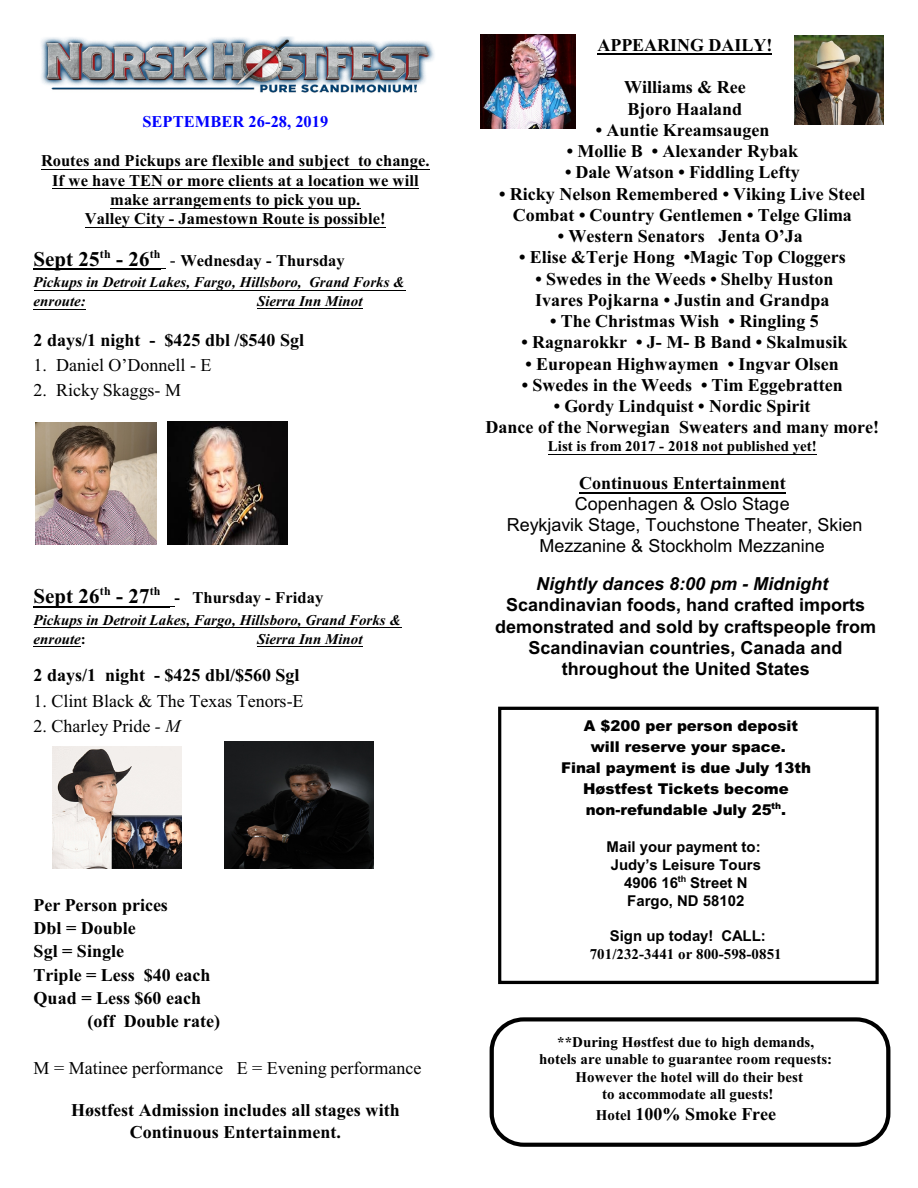
<style>
.page{position:relative;width:918px;height:1188px;background:#fff}
.page>*{position:absolute;margin:0;border:0;box-sizing:border-box;transform-origin:0 0}
.t1{font:700 21px "Times New Roman";color:#000}
.t2{font:700 18px/21.3px "Times New Roman";color:#000;text-align:center}
.t3{font:700 18px/21.3px "Arial";color:#000;text-align:center}
.t4{font:18px "Times New Roman";color:#000}
.t5{font:18px/21px "Arial";color:#000;text-align:center}
.t6{font:italic 700 18px "Arial";color:#000}
.t7{font:700 16.5px/19.5px "Times New Roman";color:#000;text-align:center}
.t8{font:700 16.5px "Times New Roman";color:#00f}
.t9{font:700 15px/17.4px "Times New Roman";color:#000;text-align:center}
.t10{font:italic 700 15px/19px "Times New Roman";color:#000}
.t11{font:900 15px "Arial";color:#000}
.t12{font:700 15px/17.9px "Arial";color:#000;text-align:center}
.s1{font-weight:400;font-size:18px}
.s2{font-style:normal}
.s3{font-style:italic}
.s4{font-size:15px}
</style>
<div class="page">
<img style="left:41px;top:37px;width:393px;height:56px">
<img style="left:35px;top:423px;width:122px;height:121px">
<img style="left:168px;top:422px;width:120px;height:123px">
<img style="left:53px;top:746px;width:129px;height:122px">
<img style="left:224px;top:742px;width:150px;height:127px">
<hr style="left:41px;top:169px;width:389px;height:1px;background:#000">
<hr style="left:52px;top:188px;width:367px;height:1px;background:#000">
<hr style="left:110px;top:208px;width:251px;height:1px;background:#000">
<hr style="left:85px;top:227px;width:301px;height:1px;background:#000">
<hr style="left:34px;top:269px;width:66px;height:1px;background:#000">
<hr style="left:111px;top:269px;width:39px;height:1px;background:#000">
<svg style="left:150px;top:268px;width:15px;height:2px"></svg>
<hr style="left:34px;top:290px;width:371px;height:1px;background:#000">
<hr style="left:34px;top:309px;width:52px;height:1px;background:#000">
<hr style="left:257px;top:308px;width:106px;height:1px;background:#000">
<hr style="left:34px;top:606px;width:66px;height:1px;background:#000">
<hr style="left:111px;top:606px;width:39px;height:1px;background:#000">
<svg style="left:150px;top:606px;width:25px;height:1px"></svg>
<hr style="left:34px;top:627px;width:368px;height:1px;background:#000">
<hr style="left:34px;top:646px;width:47px;height:1px;background:#000">
<hr style="left:257px;top:646px;width:106px;height:1px;background:#000">
<img style="left:795px;top:35px;width:88px;height:90px">
<img style="left:481px;top:34px;width:94px;height:94px">
<div style="left:490px;top:1017px;width:400px;height:130px;border:4px solid #000;border-radius:32px"></div>
<div style="left:498px;top:707px;width:381px;height:277px;border:3px solid #000"></div>
<hr style="left:598px;top:54px;width:174px;height:1px;background:#000">
<hr style="left:548px;top:454px;width:269px;height:1px;background:#000">
<hr style="left:579px;top:492px;width:207px;height:1px;background:#000">
<p class="t8" style="left:142px;top:116px;width:187px">SEPTEMBER 26-28, 2019</p>
<p class="t7" style="left:41px;top:153px;width:390px">Routes and Pickups are flexible and subject to change.<br>If we have TEN or more clients at a location we will make arrangements to pick you up.<br>Valley City - Jamestown Route is possible!</p>
<p class="t1" style="left:34px;top:252px;width:128px">Sept 25<sup>th</sup> - 26<sup>th</sup></p>
<p class="t7" style="left:170px;top:252px;width:176px"><span class="s1">-</span> Wednesday - Thursday</p>
<p class="t10" style="left:34px;top:274px;width:373px">Pickups in Detroit Lakes, Fargo, Hillsboro, Grand Forks &amp; enroute:</p>
<p class="t10" style="left:257px;top:293px;width:107px">Sierra Inn Minot</p>
<p class="t2" style="left:34px;top:331px;width:272px">2 days/1 night - $425 dbl /$540 Sgl</p>
<p class="t4" style="left:34px;top:358px;width:179px">1. Daniel O’Donnell - E</p>
<p class="t4" style="left:34px;top:384px;width:149px">2. Ricky Skaggs- M</p>
<p class="t1" style="left:34px;top:589px;width:128px">Sept 26<sup>th</sup> - 27<sup>th</sup></p>
<p class="t7" style="left:175px;top:589px;width:150px">- Thursday - Friday</p>
<p class="t10" style="left:34px;top:612px;width:369px">Pickups in Detroit Lakes, Fargo, Hillsboro, Grand Forks &amp; enroute<span class="s2">:</span></p>
<p class="t10" style="left:257px;top:631px;width:107px">Sierra Inn Minot</p>
<p class="t2" style="left:34px;top:667px;width:267px">2 days/1 night - $425 dbl/$560 Sgl</p>
<p class="t4" style="left:34px;top:694px;width:271px">1. Clint Black &amp; The Texas Tenors-E</p>
<p class="t4" style="left:34px;top:720px;width:148px">2. Charley Pride <span class="s3">- M</span></p>
<p class="t2" style="left:34px;top:896px;width:136px">Per Person prices</p>
<p class="t2" style="left:34px;top:919px;width:104px">Dbl = Double</p>
<p class="t2" style="left:34px;top:943px;width:92px">Sgl = Single</p>
<p class="t2" style="left:34px;top:966px;width:178px">Triple = Less $40 each</p>
<p class="t2" style="left:34px;top:989px;width:169px">Quad = Less $60 each</p>
<p class="t2" style="left:88px;top:1012px;width:134px">(off Double rate)</p>
<p class="t4" style="left:34px;top:1061px;width:389px">M = Matinee performance E = Evening performance</p>
<p class="t2" style="left:71px;top:1102px;width:330px">Høstfest Admission includes all stages with<br>Continuous Entertainment.</p>
<p class="t2" style="left:598px;top:36px;width:176px">APPEARING DAILY!</p>
<p class="t2" style="left:624px;top:79px;width:123px;text-align:left">Williams &amp; Ree<br>Bjoro Haaland</p>
<p class="t2" style="left:596px;top:121px;width:175px">• Auntie Kreamsaugen</p>
<p class="t2" style="left:567px;top:142px;width:233px">• Mollie B • Alexander Rybak</p>
<p class="t2" style="left:565px;top:164px;width:236px">• Dale Watson • Fiddling Lefty</p>
<p class="t2" style="left:499px;top:185px;width:368px">• Ricky Nelson Remembered • Viking Live Steel<br>Combat • Country Gentlemen • Telge Glima</p>
<p class="t2" style="left:558px;top:227px;width:247px">• Western Senators Jenta O’Ja</p>
<p class="t2" style="left:519px;top:249px;width:328px">• Elise &amp;Terje Hong •Magic Top Cloggers</p>
<p class="t2" style="left:535px;top:270px;width:300px;text-align:left">• Swedes in the Weeds • Shelby Huston<br>Ivares Pojkarna • Justin and Grandpa</p>
<p class="t2" style="left:550px;top:312px;width:270px">• The Christmas Wish • Ringling 5</p>
<p class="t2" style="left:522px;top:334px;width:327px">• Ragnarokkr • J- M- B Band • Skalmusik</p>
<p class="t2" style="left:526px;top:355px;width:315px">• European Highwaymen • Ingvar Olsen</p>
<p class="t2" style="left:522px;top:376px;width:323px">• Swedes in the Weeds • Tim Eggebratten</p>
<p class="t2" style="left:486px;top:397px;width:395px">• Gordy Lindquist • Nordic Spirit<br>Dance of the Norwegian Sweaters and many more!</p>
<p class="t9" style="left:548px;top:439px;width:270px">List is from 2017 - 2018 not published yet!</p>
<p class="t2" style="left:579px;top:475px;width:208px">Continuous Entertainment</p>
<p class="t5" style="left:507px;top:495px;width:357px">Copenhagen &amp; Oslo Stage<br>Reykjavik Stage, Touchstone Theater, Skien<br>Mezzanine &amp; Stockholm Mezzanine</p>
<p class="t6" style="left:536px;top:577px;width:294px">Nightly dances 8:00 pm - Midnight</p>
<p class="t3" style="left:495px;top:596px;width:382px">Scandinavian foods, hand crafted imports demonstrated and sold by craftspeople from Scandinavian countries, Canada and throughout the United States</p>
<p class="t11" style="left:584px;top:720px;width:216px">A $200 per person deposit</p>
<p class="t11" style="left:591px;top:741px;width:197px">will reserve your space.</p>
<p class="t11" style="left:561px;top:763px;width:251px">Final payment is due July 13th</p>
<p class="t11" style="left:583px;top:784px;width:207px">Høstfest Tickets become</p>
<p class="t11" style="left:586px;top:805px;width:202px">non-refundable July 25<sup>th</sup>.</p>
<p class="t12" style="left:606px;top:839px;width:156px">Mail your payment to:<br>Judy’s Leisure Tours<br>4906 16<sup>th</sup> Street N<br>Fargo, ND 58102</p>
<p class="t12" style="left:610px;top:929px;width:157px">Sign up today! CALL:</p>
<p class="t9" style="left:590px;top:947px;width:194px">701/232-3441 or 800-598-0851</p>
<p class="t9" style="left:539px;top:1035px;width:294px">**During Høstfest due to high demands, hotels are unable to guarantee room requests:<br>However the hotel will do their best<br>to accommodate all guests!</p>
<p class="t2" style="left:596px;top:1105px;width:182px"><span class="s4">Hotel</span> 100% Smoke Free</p>
</div>
